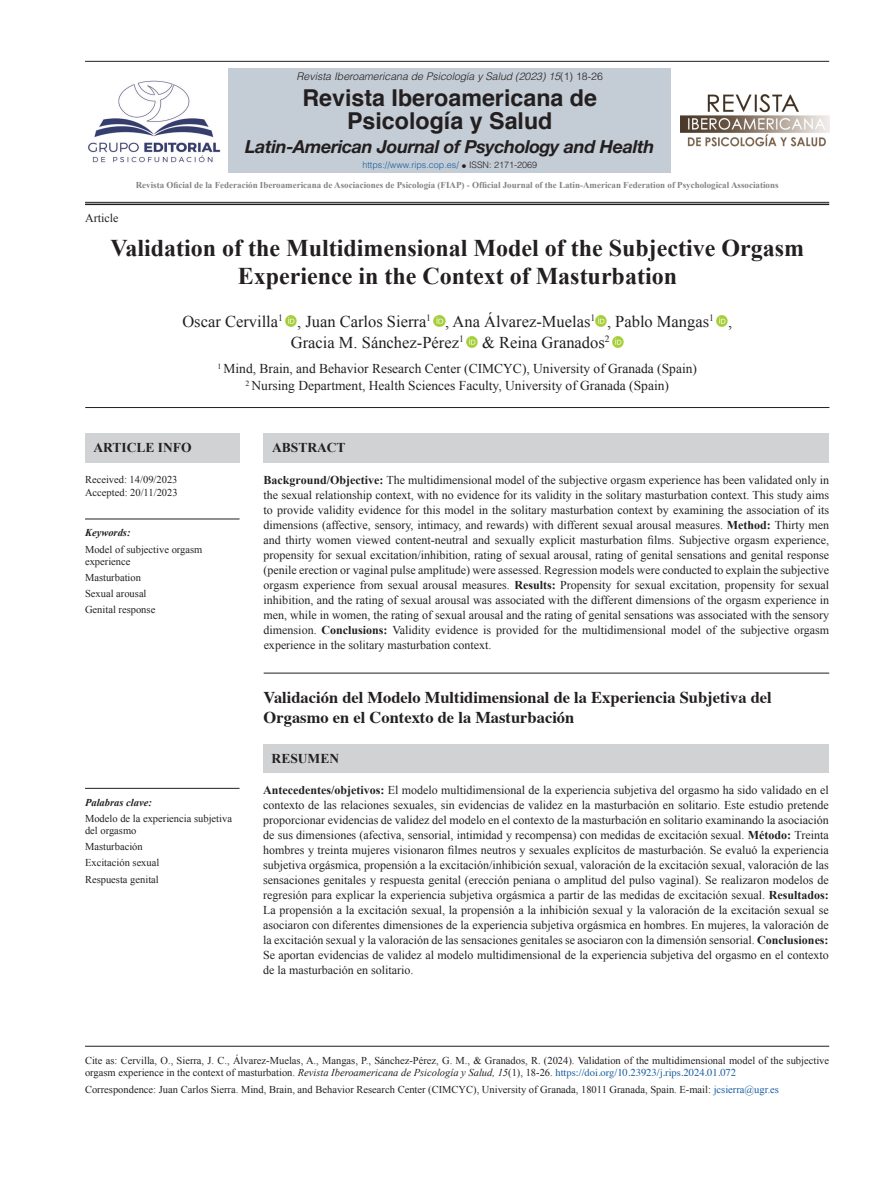
<style>
.page{position:relative;width:893px;height:1191px;background:#fff}
.page>*{position:absolute;margin:0;border:0;box-sizing:border-box;transform-origin:0 0}
.t1{font:700 24px/28.8px "Times New Roman";color:#231f20;text-align:center}
.t2{font:700 23.25px/22.5px "Helvetica";color:#231f20;text-align:center}
.t3{font:italic 700 18px "Helvetica Neue LT Std";letter-spacing:-.02em;color:#231f20}
.t4{font:16.5px/21px "Times New Roman";color:#231f20}
.t5{font:700 16.5px/19.5px "Times";color:#231f20}
.t6{font:13.5px/17px "Times New Roman";color:#231f20;text-align:center}
.t7{font:700 13.5px "Times New Roman";color:#231f20}
.t8{font:12px/15px "Times New Roman";color:#231f20;text-align:justify}
.t9{font:10.5px/16.2px "Times New Roman";color:#231f20}
.t10{font:italic 300 10.5px "Helvetica LT Std";color:#231f20}
.t11{font:italic 700 10.5px "Times New Roman";color:#231f20}
.t12{font:700 9px "Times New Roman";color:#808285}
.t13{font:300 9px "Helvetica LT Std";color:#175d9e}
.s1{font-style:normal}
.s2{color:#231f20}
.s3{font-weight:700}
.s4{font-style:italic}
.s5{font-family:"Times";color:#175d9e}
.s6{color:#175d9e}
</style>
<div class="page">
<hr style="left:85px;top:61px;width:744px;height:1px;background:#231f20">
<hr style="left:85px;top:202px;width:744px;height:1px;background:#231f20">
<hr style="left:85px;top:204px;width:744px;height:1px;background:#231f20">
<div style="left:229px;top:68px;width:442px;height:104px;background:#c4ccd5"></div>
<div style="left:85px;top:433px;width:155px;height:29px;background:#d1d2d4"></div>
<hr style="left:85px;top:518px;width:155px;height:1px;background:#231f20">
<div style="left:264px;top:433px;width:565px;height:29px;background:#d1d2d4"></div>
<div style="left:263px;top:743px;width:566px;height:30px;background:#d1d2d4"></div>
<div style="left:264px;top:669px;width:565px;height:75px;background:#fff"></div>
<hr style="left:264px;top:673px;width:565px;height:1px;background:#231f20">
<hr style="left:85px;top:1046px;width:744px;height:1px;background:#231f20">
<hr style="left:85px;top:407px;width:744px;height:1px;background:#231f20">
<svg style="left:286px;top:315px;width:11px;height:11px"></svg>
<svg style="left:434px;top:315px;width:11px;height:11px"></svg>
<svg style="left:595px;top:315px;width:12px;height:11px"></svg>
<svg style="left:717px;top:315px;width:11px;height:11px"></svg>
<svg style="left:466px;top:336px;width:12px;height:11px"></svg>
<svg style="left:612px;top:336px;width:12px;height:11px"></svg>
<hr style="left:85px;top:788px;width:155px;height:1px;background:#231f20">
<img style="left:88px;top:80px;width:132px;height:83px">
<img style="left:680px;top:94px;width:150px;height:53px">
<p class="t10" style="left:297px;top:70px;width:308px">Revista Iberoamericana de Psicología y Salud (2023) 15<span class="s1">(1) 18-26</span></p>
<h2 class="t2" style="left:302px;top:87px;width:296px">Revista Iberoamericana de<br>Psicología y Salud</h2>
<h3 class="t3" style="left:245px;top:135px;width:411px">Latin-American Journal of Psychology and Health</h3>
<p class="t13" style="left:362px;top:159px;width:176px">https://www.rips.cop.es/ <span class="s2">● ISSN: 2171-2069</span></p>
<p class="t8" style="left:85px;top:210px;width:35px">Article</p>
<p class="t12" style="left:136px;top:178px;width:644px">Revista Oficial de la Federación Iberoamericana de Asociaciones de Psicología (FIAP) - Official Journal of the Latin-American Federation of Psychological Associations</p>
<h1 class="t1" style="left:110px;top:232px;width:695px">Validation of the Multidimensional Model of the Subjective Orgasm<br>Experience in the Context of Masturbation</h1>
<h3 class="t4" style="left:291px;top:310px;width:443px;text-indent:-108px">Oscar Cervilla<sup>1</sup> , Juan Carlos Sierra<sup>1</sup> , Ana Álvarez-Muelas<sup>1</sup> , Pablo Mangas<sup>1</sup> ,<br>Gracia M. Sánchez-Pérez<sup>1</sup> &amp; Reina Granados<sup>2</sup></h3>
<p class="t6" style="left:218px;top:360px;width:481px"><sup>1</sup> Mind, Brain, and Behavior Research Center (CIMCYC), University of Granada (Spain)<br><sup>2</sup> Nursing Department, Health Sciences Faculty, University of Granada (Spain)</p>
<p class="t7" style="left:94px;top:438px;width:100px">ARTICLE INFO</p>
<p class="t9" style="left:85px;top:473px;width:94px;line-height:12.8px">Received: 14/09/2023<br>Accepted: 20/11/2023</p>
<p class="t11" style="left:85px;top:525px;width:47px">Keywords:</p>
<p class="t9" style="left:85px;top:543px;width:119px;line-height:12px">Model of subjective orgasm experience</p>
<p class="t9" style="left:85px;top:569px;width:72px">Masturbation<br>Sexual arousal<br>Genital response</p>
<p class="t11" style="left:85px;top:795px;width:68px">Palabras clave:</p>
<p class="t9" style="left:85px;top:812px;width:148px;line-height:12px">Modelo de la experiencia subjetiva del orgasmo</p>
<p class="t9" style="left:85px;top:838px;width:76px">Masturbación<br>Excitación sexual<br>Respuesta genital</p>
<p class="t7" style="left:272px;top:438px;width:75px">ABSTRACT</p>
<p class="t8" style="left:264px;top:472px;width:567px"><span class="s3">Background/Objective:</span> The multidimensional model of the subjective orgasm experience has been validated only in the sexual relationship context, with no evidence for its validity in the solitary masturbation context. This study aims to provide validity evidence for this model in the solitary masturbation context by examining the association of its dimensions (affective, sensory, intimacy, and rewards) with different sexual arousal measures. <span class="s3">Method:</span> Thirty men and thirty women viewed content-neutral and sexually explicit masturbation films. Subjective orgasm experience, propensity for sexual excitation/inhibition, rating of sexual arousal, rating of genital sensations and genital response (penile erection or vaginal pulse amplitude) were assessed. Regression models were conducted to explain the subjective orgasm experience from sexual arousal measures. <span class="s3">Results:</span> Propensity for sexual excitation, propensity for sexual inhibition, and the rating of sexual arousal was associated with the different dimensions of the orgasm experience in men, while in women, the rating of sexual arousal and the rating of genital sensations was associated with the sensory dimension. <span class="s3">Conclusions:</span> Validity evidence is provided for the multidimensional model of the subjective orgasm experience in the solitary masturbation context.</p>
<h3 class="t5" style="left:264px;top:686px;width:510px">Validación del Modelo Multidimensional de la Experiencia Subjetiva del<br>Orgasmo en el Contexto de la Masturbación</h3>
<p class="t7" style="left:272px;top:749px;width:69px">RESUMEN</p>
<p class="t8" style="left:263px;top:782px;width:567px"><span class="s3">Antecedentes/objetivos:</span> El modelo multidimensional de la experiencia subjetiva del orgasmo ha sido validado en el contexto de las relaciones sexuales, sin evidencias de validez en la masturbación en solitario. Este estudio pretende proporcionar evidencias de validez del modelo en el contexto de la masturbación en solitario examinando la asociación de sus dimensiones (afectiva, sensorial, intimidad y recompensa) con medidas de excitación sexual. <span class="s3">Método:</span> Treinta hombres y treinta mujeres visionaron filmes neutros y sexuales explícitos de masturbación. Se evaluó la experiencia subjetiva orgásmica, propensión a la excitación/inhibición sexual, valoración de la excitación sexual, valoración de las sensaciones genitales y respuesta genital (erección peniana o amplitud del pulso vaginal). Se realizaron modelos de regresión para explicar la experiencia subjetiva orgásmica a partir de las medidas de excitación sexual. <span class="s3">Resultados:<br></span>La propensión a la excitación sexual, la propensión a la inhibición sexual y la valoración de la excitación sexual se asociaron con diferentes dimensiones de la experiencia subjetiva orgásmica en hombres. En mujeres, la valoración de la excitación sexual y la valoración de las sensaciones genitales se asociaron con la dimensión sensorial. <span class="s3">Conclusiones:<br></span>Se aportan evidencias de validez al modelo multidimensional de la experiencia subjetiva del orgasmo en el contexto de la masturbación en solitario.</p>
<p class="t9" style="left:85px;top:1053px;width:746px;line-height:12.6px">Cite as: Cervilla, O., Sierra, J. C., Álvarez-Muelas, A., Mangas, P., Sánchez-Pérez, G. M., &amp; Granados, R. (2024). Validation of the multidimensional model of the subjective orgasm experience in the context of masturbation. <span class="s4">Revista Iberoamericana de Psicología y Salud, 15</span>(1), 18-26. <span class="s5">https://doi.org/10.23923/j.rips.2024.01.072</span></p>
<p class="t9" style="left:85px;top:1081px;width:695px">Correspondence: Juan Carlos Sierra. Mind, Brain, and Behavior Research Center (CIMCYC), University of Granada, 18011 Granada, Spain. E-mail: <span class="s6">jcsierra@ugr.es</span></p>
</div>
